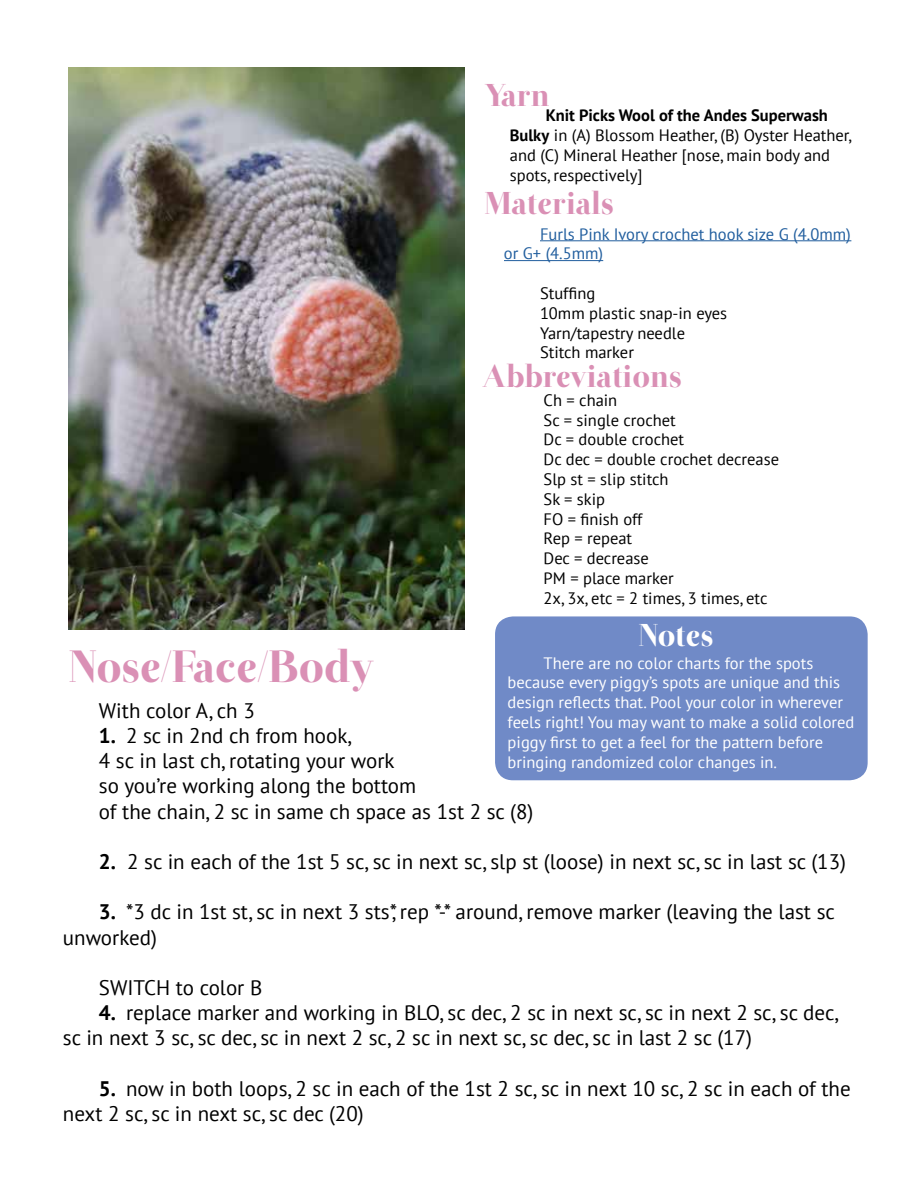
<style>
.page{position:relative;width:918px;height:1188px;background:#fff}
.page>*{position:absolute;margin:0;border:0;box-sizing:border-box;transform-origin:0 0}
.t1{font:45px "Otama ep";letter-spacing:-.005em;color:#da90b5}
.t2{font:31.5px "Otama ep";color:#da90b5}
.t3{font:31.5px "Otama ep";color:#fff}
.t4{font:21px/25.2px "PT Sans";color:#000}
.t5{font:16.5px/19.8px "PT Sans";color:#000}
.t6{font:16.5px/19.8px "PT Sans";color:#fff}
.t7{font:16.5px/19.8px "PT Sans";color:#215e9e}
.s1{font-weight:700}
</style>
<div class="page">
<img style="left:68px;top:68px;width:397px;height:562px">
<hr style="left:540px;top:240px;width:311px;height:1px;background:#215e9e">
<hr style="left:504px;top:260px;width:99px;height:1px;background:#215e9e">
<div style="left:495px;top:616px;width:373px;height:164px;background:#708ac7;border-radius:18px"></div>
<h2 class="t2" style="left:484px;top:76px;width:67px">Yarn</h2>
<p class="t5" style="left:510px;top:105px;width:343px;text-indent:36px"><span class="s1">Knit Picks Wool of the Andes Superwash Bulky</span> in (A) Blossom Heather, (B) Oyster Heather, and (C) Mineral Heather [nose, main body and spots, respectively]</p>
<h2 class="t2" style="left:484px;top:184px;width:131px">Materials</h2>
<p class="t7" style="left:504px;top:223px;width:348px;text-indent:36px">Furls Pink Ivory crochet hook size G (4.0mm) or G+ (4.5mm)</p>
<p class="t5" style="left:540px;top:283px;width:189px">Stuffing<br>10mm plastic snap-in eyes<br>Yarn/tapestry needle<br>Stitch marker</p>
<h2 class="t2" style="left:482px;top:358px;width:201px">Abbreviations</h2>
<p class="t5" style="left:544px;top:390px;width:237px">Ch = chain<br>Sc = single crochet<br>Dc = double crochet<br>Dc dec = double crochet decrease<br>Slp st = slip stitch<br>Sk = skip<br>FO = finish off<br>Rep = repeat<br>Dec = decrease<br>PM = place marker<br>2x, 3x, etc = 2 times, 3 times, etc</p>
<h2 class="t3" style="left:638px;top:617px;width:77px">Notes</h2>
<h1 class="t1" style="left:68px;top:640px;width:307px">Nose/Face/Body</h1>
<p class="t4" style="left:99px;top:697px;width:157px">With color A, ch 3</p>
<p class="t4" style="left:99px;top:722px;width:436px"><span class="s1">1.</span> 2 sc in 2nd ch from hook,<br>4 sc in last ch, rotating your work<br>so you’re working along the bottom<br>of the chain, 2 sc in same ch space as 1st 2 sc (8)</p>
<p class="t4" style="left:99px;top:848px;width:749px"><span class="s1">2.</span> 2 sc in each of the 1st 5 sc, sc in next sc, slp st (loose) in next sc, sc in last sc (13)</p>
<p class="t4" style="left:63px;top:899px;width:774px;text-indent:36px"><span class="s1">3.</span> *3 dc in 1st st, sc in next 3 sts*, rep *-* around, remove marker (leaving the last sc unworked)</p>
<p class="t4" style="left:99px;top:974px;width:165px">SWITCH to color B</p>
<p class="t4" style="left:63px;top:1000px;width:777px;text-indent:36px"><span class="s1">4.</span> replace marker and working in BLO, sc dec, 2 sc in next sc, sc in next 2 sc, sc dec, sc in next 3 sc, sc dec, sc in next 2 sc, 2 sc in next sc, sc dec, sc in last 2 sc (17)</p>
<p class="t4" style="left:63px;top:1075px;width:789px;text-indent:36px"><span class="s1">5.</span> now in both loops, 2 sc in each of the 1st 2 sc, sc in next 10 sc, 2 sc in each of the next 2 sc, sc in next sc, sc dec (20)</p>
<p class="t6" style="left:508px;top:652px;width:348px;text-indent:36px">There are no color charts for the spots because every piggy’s spots are unique and this design reflects that. Pool your color in wherever feels right! You may want to make a solid colored piggy first to get a feel for the pattern before bringing randomized color changes in.</p>
</div>
